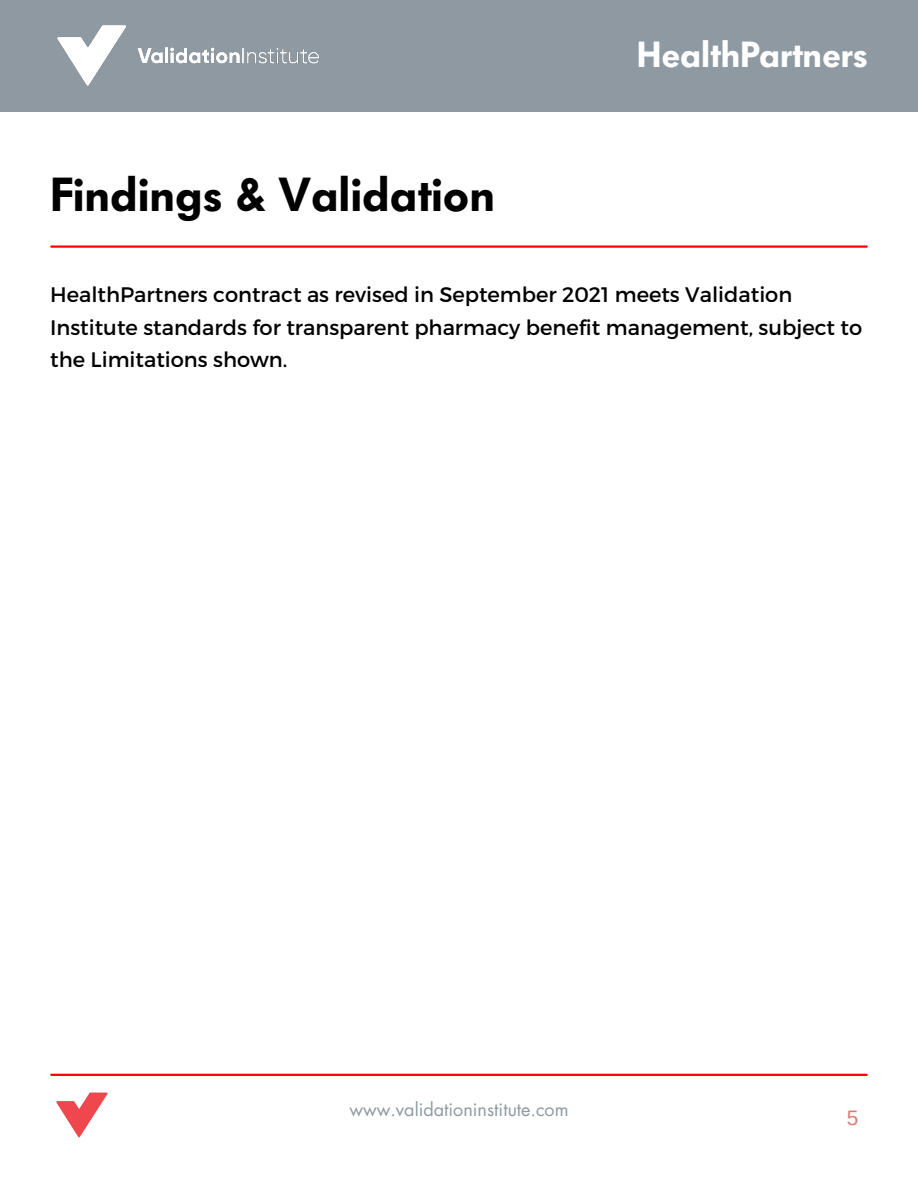
<style>
.page{position:relative;width:918px;height:1188px;background:#fff}
.page>*{position:absolute;margin:0;border:0;box-sizing:border-box;transform-origin:0 0}
.t1{font:600 47.25px "Futura BQ";color:#000}
.t2{font:600 36px "Futura BQ";color:#fff}
.t3{font:21px/32.7px "Montserrat";color:#000}
.t4{font:21px "Arimo";color:#d97f76}
.t5{font:18px "Futura LT";color:#8e99a2}
</style>
<div class="page">
<div style="left:0;top:0;width:918px;height:112px;background:#8e99a2"></div>
<img style="left:57px;top:25px;width:262px;height:61px">
<hr style="left:51px;top:1074px;width:816px;height:2px;background:#f00">
<img style="left:56px;top:1092px;width:52px;height:46px">
<hr style="left:51px;top:245px;width:816px;height:3px;background:#f00">
<p class="t1" style="left:50px;top:167px;width:446px">Findings &amp; Validation</p>
<p class="t2" style="left:637px;top:33px;width:233px">HealthPartners</p>
<h1 class="t3" style="left:50px;top:277px;width:814px">HealthPartners contract as revised in September 2021 meets Validation<br>Institute standards for transparent pharmacy benefit management, subject to the Limitations shown.</h1>
<h3 class="t5" style="left:349px;top:1098px;width:221px">www.validationinstitute.com</h3>
<p class="t4" style="left:847px;top:1106px;width:13px">5</p>
</div>
